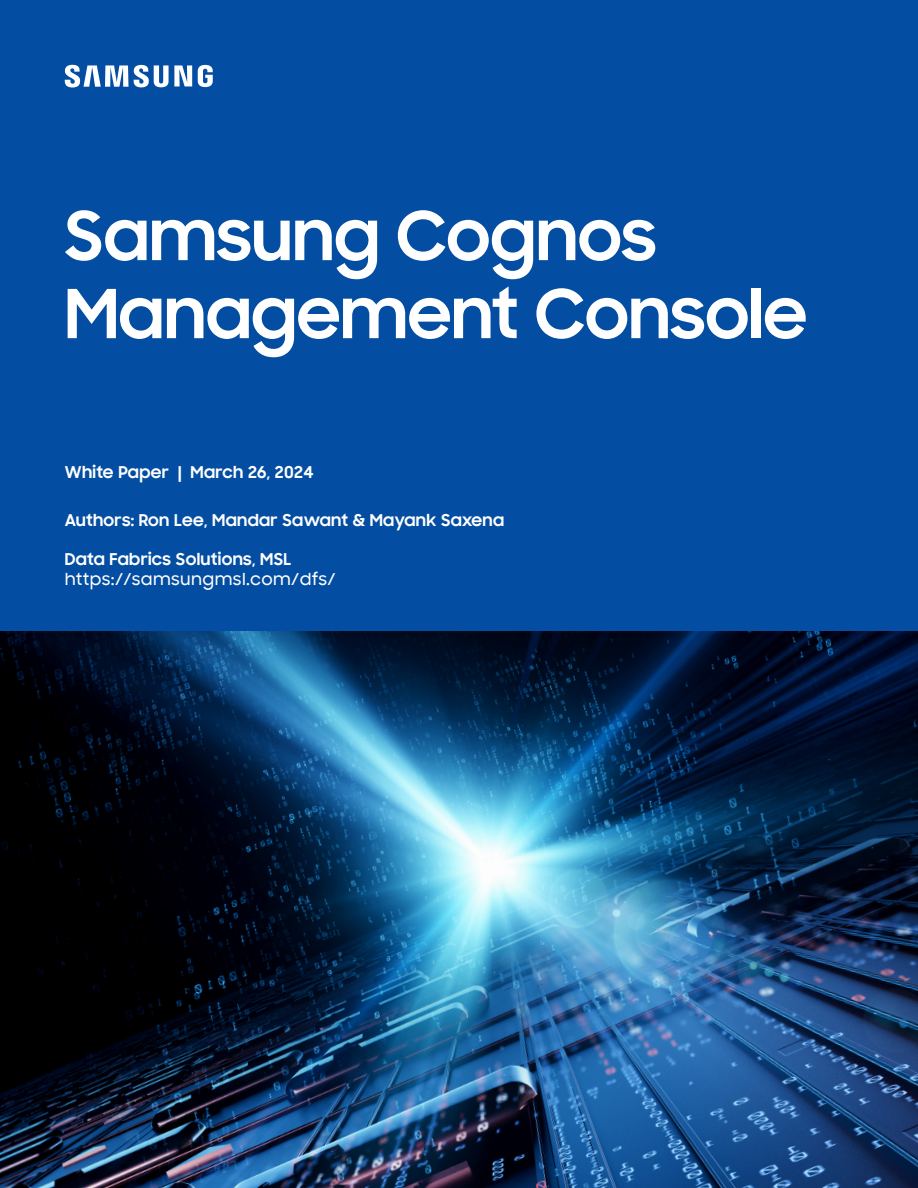
<style>
.page{position:relative;width:918px;height:1188px;background:#fff}
.page>*{position:absolute;margin:0;border:0;box-sizing:border-box;transform-origin:0 0}
.t1{font:700 67.5px/78px "Samsung Sharp Sans";color:#fff}
.t2{font:700 16.5px "Samsung Sharp Sans";letter-spacing:.02em;color:#fff}
.t3{font:500 16.5px "Samsung Sharp Sans";letter-spacing:.02em;color:#fff}
</style>
<div class="page">
<div style="left:0;top:0;width:918px;height:631px;background:#034ea2"></div>
<svg style="left:65px;top:65px;width:148px;height:23px"></svg>
<img style="left:0;top:631px;width:918px;height:557px">
<h1 class="t1" style="left:65px;top:194px;width:744px">Samsung Cognos<br>Management Console</h1>
<p class="t2" style="left:65px;top:460px;width:250px">White Paper | March 26, 2024</p>
<p class="t2" style="left:65px;top:508px;width:441px">Authors: Ron Lee, Mandar Sawant &amp; Mayank Saxena</p>
<p class="t2" style="left:65px;top:547px;width:228px">Data Fabrics Solutions, MSL</p>
<p class="t3" style="left:65px;top:567px;width:272px">https://samsungmsl.com/dfs/</p>
</div>
